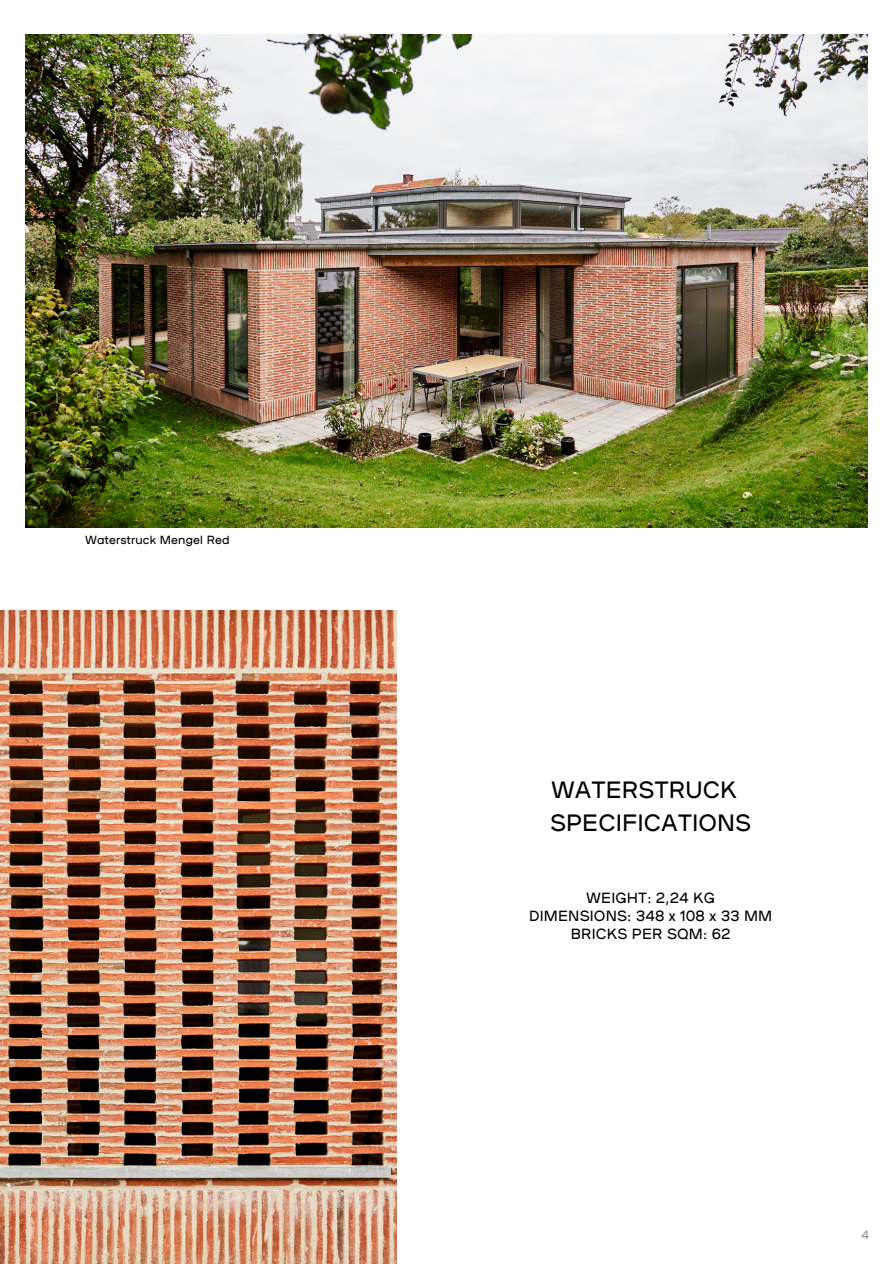
<style>
.page{position:relative;width:894px;height:1264px;background:#fff}
.page>*{position:absolute;margin:0;border:0;box-sizing:border-box;transform-origin:0 0}
.t1{font:24px/32.7px "Plaax 6 Ney 36 Regular";color:#000}
.t2{font:15px/18px "Plaax 6 Ney 36 Regular";letter-spacing:.005em;color:#000;text-align:center}
.t3{font:12px "Plaax 6 Ney 36 Regular";letter-spacing:.015em;color:#000}
.t4{font:12px "Plaax 6 Ney 36 Regular";color:#919291}
</style>
<div class="page">
<img style="left:0;top:610px;width:396px;height:653px">
<img style="left:26px;top:34px;width:841px;height:493px">
<p class="t3" style="left:85px;top:530px;width:146px">Waterstruck Mengel Red</p>
<h1 class="t1" style="left:550px;top:771px;width:203px">WATERSTRUCK<br>SPECIFICATIONS</h1>
<h2 class="t2" style="left:529px;top:887px;width:244px">WEIGHT: 2,24 KG<br>DIMENSIONS: 348 x 108 x 33 MM<br>BRICKS PER SQM: 62</h2>
<p class="t4" style="left:861px;top:1224px;width:9px">4</p>
</div>
